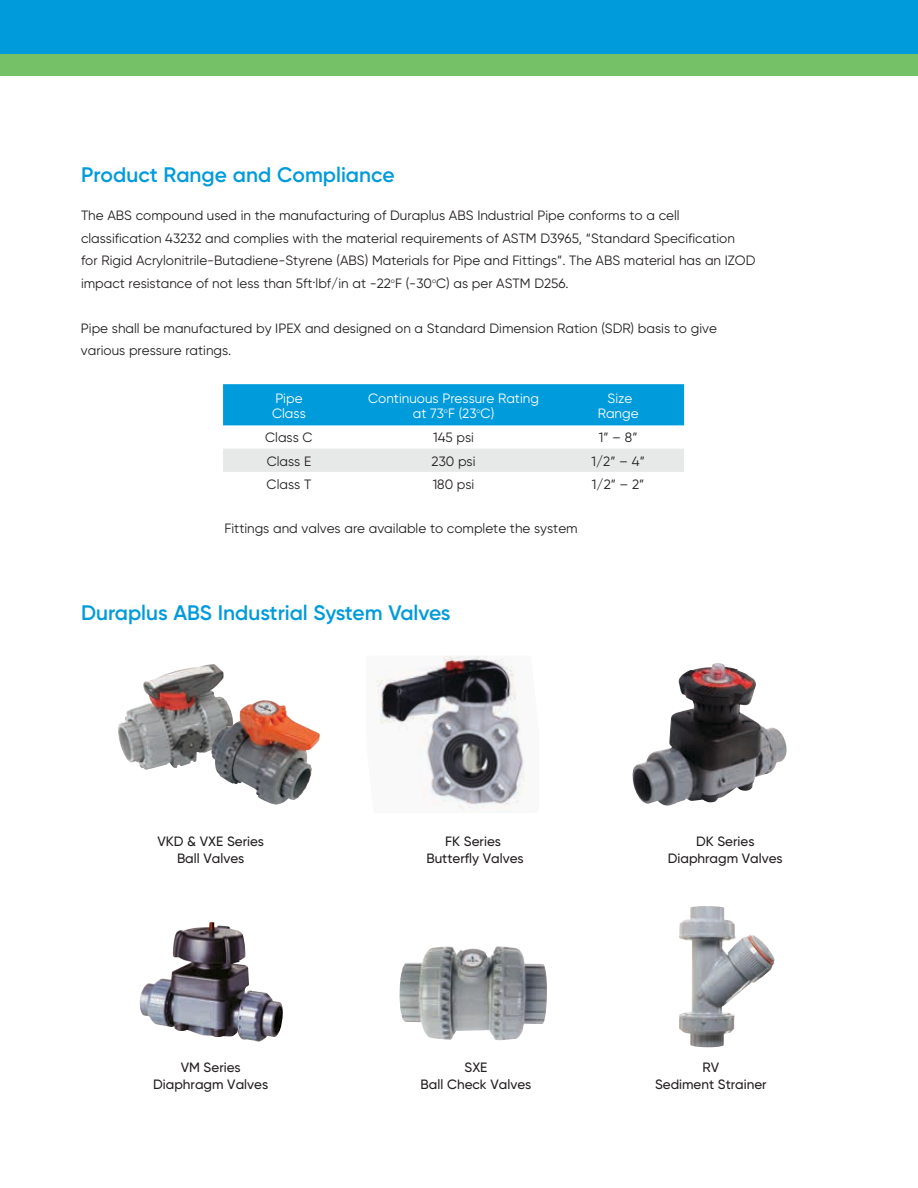
<style>
.page{position:relative;width:918px;height:1188px;background:#fff}
.page>*{position:absolute;margin:0;border:0;box-sizing:border-box;transform-origin:0 0}
.t1{font:600 21px "Gilroy";color:#009bda}
.t2{font:13.5px/22.5px "Gilroy";color:#231f20}
.t3{font:500 13.5px/16.5px "Gilroy";color:#231f20;text-align:center}
.t4{font:13.5px/15px "Gilroy";color:#fff;text-align:center}
</style>
<div class="page">
<div style="left:0;top:54px;width:918px;height:22px;background:#74c167"></div>
<div style="left:0;top:0;width:918px;height:54px;background:#009bda"></div>
<div style="left:223px;top:384px;width:461px;height:41px;background:#009bda"></div>
<div style="left:223px;top:449px;width:461px;height:23px;background:#e7e8e8"></div>
<img style="left:632px;top:663px;width:155px;height:143px">
<img style="left:376px;top:656px;width:150px;height:157px">
<img style="left:399px;top:946px;width:148px;height:94px">
<img style="left:679px;top:907px;width:96px;height:141px">
<img style="left:118px;top:664px;width:107px;height:106px">
<img style="left:211px;top:700px;width:82px;height:105px">
<img style="left:139px;top:922px;width:144px;height:120px">
<h1 class="t1" style="left:81px;top:161px;width:315px">Product Range and Compliance</h1>
<p class="t2" style="left:81px;top:204px;width:676px">The ABS compound used in the manufacturing of Duraplus ABS Industrial Pipe conforms to a cell classification 43232 and complies with the material requirements of ASTM D3965, “Standard Specification<br>for Rigid Acrylonitrile-Butadiene-Styrene (ABS) Materials for Pipe and Fittings”. The ABS material has an IZOD impact resistance of not less than 5ft.lbf/in at -22<sup>o</sup>F (-30<sup>o</sup>C) as per ASTM D256.</p>
<p class="t2" style="left:81px;top:317px;width:637px">Pipe shall be manufactured by IPEX and designed on a Standard Dimension Ration (SDR) basis to give various pressure ratings.</p>
<p class="t4" style="left:272px;top:390px;width:35px;text-align:left">Pipe<br>Class</p>
<p class="t4" style="left:368px;top:390px;width:172px">Continuous Pressure Rating at 73<sup>o</sup>F (23<sup>o</sup>C)</p>
<p class="t4" style="left:598px;top:390px;width:42px">Size<br>Range</p>
<p class="t2" style="left:265px;top:426px;width:49px">Class C</p>
<p class="t2" style="left:433px;top:426px;width:42px">145 psi</p>
<p class="t2" style="left:599px;top:426px;width:40px">1” – 8”</p>
<p class="t2" style="left:267px;top:450px;width:46px">Class E</p>
<p class="t2" style="left:432px;top:450px;width:45px">230 psi</p>
<p class="t2" style="left:592px;top:450px;width:55px">1/2” – 4”</p>
<p class="t2" style="left:267px;top:473px;width:46px">Class T</p>
<p class="t2" style="left:433px;top:473px;width:43px">180 psi</p>
<p class="t2" style="left:592px;top:473px;width:54px">1/2” – 2”</p>
<p class="t2" style="left:225px;top:517px;width:355px">Fittings and valves are available to complete the system</p>
<h1 class="t1" style="left:81px;top:600px;width:371px">Duraplus ABS Industrial System Valves</h1>
<p class="t3" style="left:157px;top:833px;width:108px">VKD &amp; VXE Series<br>Ball Valves</p>
<p class="t3" style="left:426px;top:833px;width:99px">FK Series<br>Butterfly Valves</p>
<p class="t3" style="left:668px;top:833px;width:117px">DK Series<br>Diaphragm Valves</p>
<p class="t3" style="left:421px;top:1059px;width:112px">SXE<br>Ball Check Valves</p>
<p class="t3" style="left:153px;top:1059px;width:117px">VM Series<br>Diaphragm Valves</p>
<p class="t3" style="left:655px;top:1059px;width:113px">RV<br>Sediment Strainer</p>
</div>
